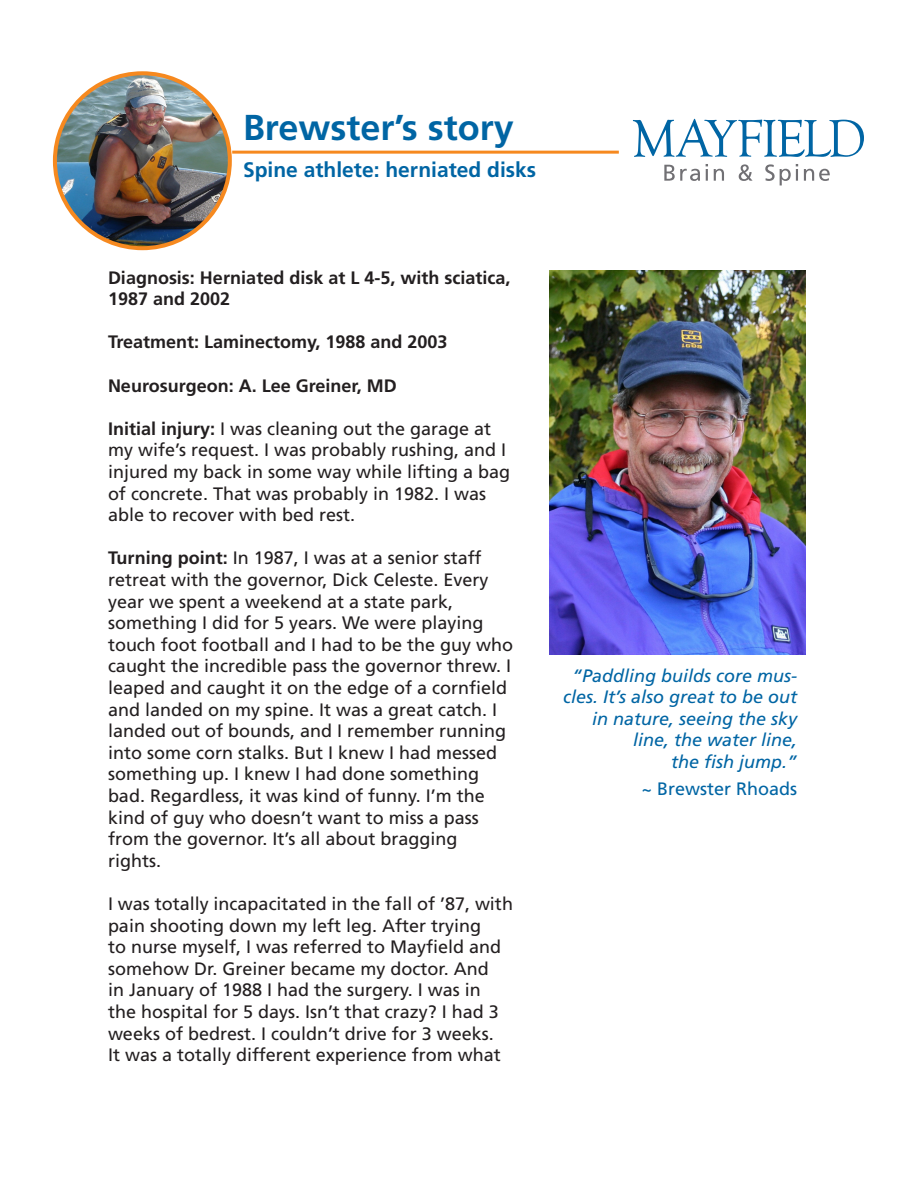
<style>
.page{position:relative;width:918px;height:1188px;background:#fff}
.page>*{position:absolute;margin:0;border:0;box-sizing:border-box;transform-origin:0 0}
.Story_Title{font:700 36px "Frutiger LT Std";color:#0065a4}
.Disease{font:700 21px "Frutiger LT Std";color:#0065a4}
.Body{font:18px/21.6px "Frutiger LT Std";color:#231f20}
.Body-2{font:700 18px/21.6px "Frutiger LT Std";color:#231f20}
.Patient_Quote{font:italic 18px/21.6px "Frutiger LT Std";color:#0065a4;text-align:right}
.Patient_Quote-2{font:18px "Frutiger LT Std";color:#0065a4}
.s1{font-weight:700}
</style>
<div class="page">
<img style="left:55px;top:73px;width:175px;height:175px;border-radius:87px">
<div style="left:53px;top:71px;width:179px;height:179px;border:4px solid #f6891f;border-radius:50%"></div>
<svg style="left:633px;top:119px;width:231px;height:38px"></svg>
<svg style="left:664px;top:165px;width:36px;height:16px"></svg>
<svg style="left:706px;top:164px;width:2px;height:17px"></svg>
<svg style="left:714px;top:169px;width:10px;height:12px"></svg>
<svg style="left:739px;top:164px;width:14px;height:17px"></svg>
<svg style="left:765px;top:164px;width:33px;height:21px"></svg>
<svg style="left:804px;top:169px;width:26px;height:12px"></svg>
<hr style="left:232px;top:151px;width:387px;height:3px;background:#f6891f">
<img style="left:550px;top:270px;width:256px;height:384px">
<p class="Story_Title" style="left:243px;top:106px;width:272px">Brewster’s story</p>
<p class="Disease" style="left:243px;top:158px;width:295px">Spine athlete: herniated disks</p>
<p class="Body-2" style="left:108px;top:267px;width:404px">Diagnosis: Herniated disk at L 4-5, with sciatica,<br>1987 and 2002</p>
<p class="Body-2" style="left:108px;top:331px;width:341px">Treatment: Laminectomy, 1988 and 2003</p>
<p class="Body-2" style="left:108px;top:375px;width:290px">Neurosurgeon: A. Lee Greiner, MD</p>
<p class="Body" style="left:108px;top:418px;width:404px"><span class="s1">Initial injury:</span> I was cleaning out the garage at my wife’s request. I was probably rushing, and I injured my back in some way while lifting a bag of concrete. That was probably in 1982. I was able to recover with bed rest.</p>
<p class="Body" style="left:108px;top:547px;width:407px"><span class="s1">Turning point:</span> In 1987, I was at a senior staff retreat with the governor, Dick Celeste. Every year we spent a weekend at a state park, something I did for 5 years. We were playing touch foot football and I had to be the guy who caught the incredible pass the governor threw. I leaped and caught it on the edge of a cornfield and landed on my spine. It was a great catch. I landed out of bounds, and I remember running into some corn stalks. But I knew I had messed something up. I knew I had done something bad. Regardless, it was kind of funny. I’m the kind of guy who doesn’t want to miss a pass from the governor. It’s all about bragging rights.</p>
<p class="Body" style="left:108px;top:893px;width:406px">I was totally incapacitated in the fall of ’87, with pain shooting down my left leg. After trying<br>to nurse myself, I was referred to Mayfield and somehow Dr. Greiner became my doctor. And<br>in January of 1988 I had the surgery. I was in the hospital for 5 days. Isn’t that crazy? I had 3 weeks of bedrest. I couldn’t drive for 3 weeks.<br>It was a totally different experience from what</p>
<p class="Patient_Quote" style="left:563px;top:665px;width:236px">“Paddling builds core mus&shy;cles. It’s also great to be out in nature, seeing the sky line, the water line,</p>
<p class="Patient_Quote" style="left:671px;top:751px;width:128px">the fish jump.”</p>
<p class="Patient_Quote-2" style="left:641px;top:778px;width:157px">~ Brewster Rhoads</p>
</div>
